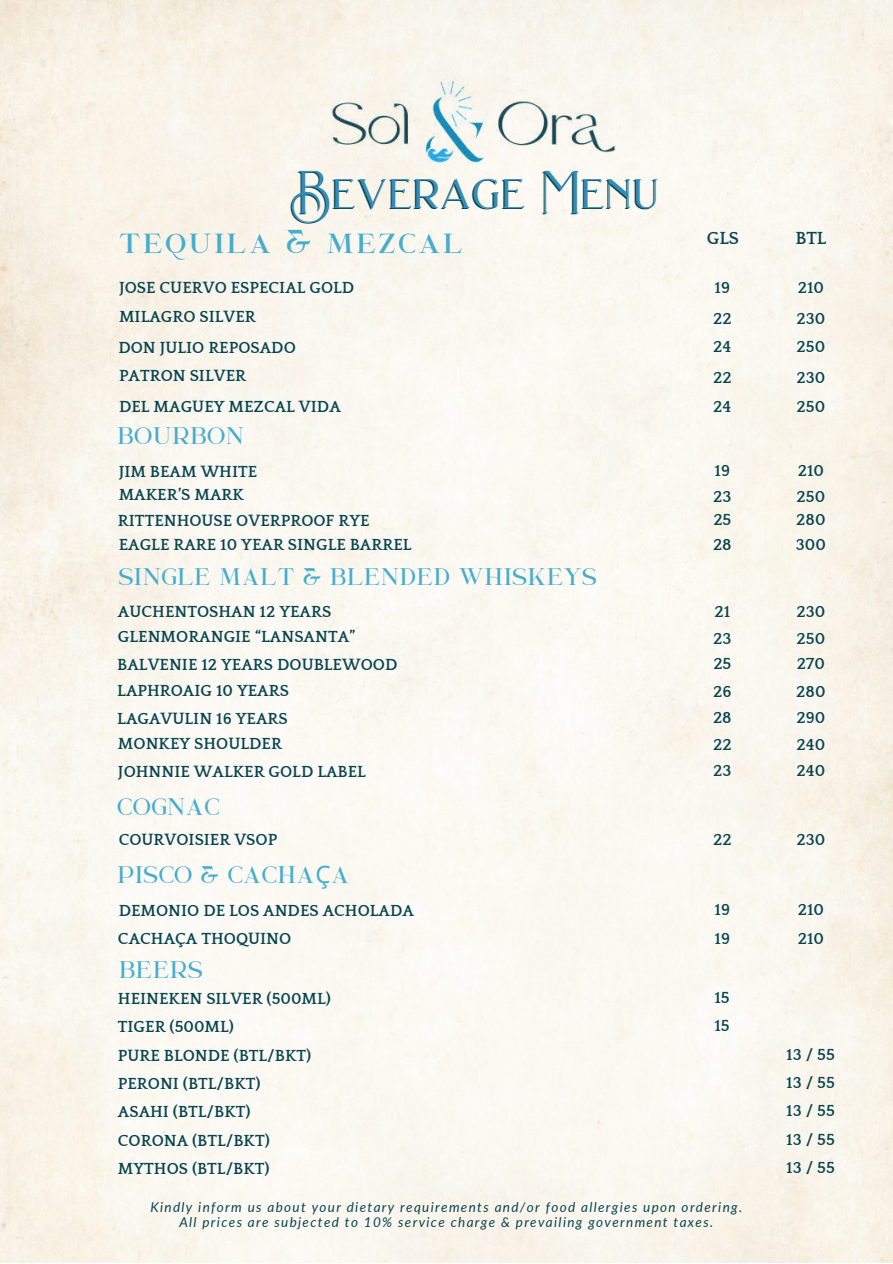
<style>
.page{position:relative;width:893px;height:1264px;background:#fff}
.page>*{position:absolute;margin:0;border:0;box-sizing:border-box;transform-origin:0 0}
.t1{font:41.25px "Brilon 1.1";letter-spacing:.03em;color:#074550}
.t2{font:33px "Garcedo";letter-spacing:.1em;color:#45adce}
.t3{font:24px "Garcedo";letter-spacing:.05em;color:#45adce}
.t4{font:700 18px "Quattrocento";color:#074550}
.t5{font:700 16.5px "Quattrocento";color:#074550}
.t6{font:italic 13.5px/14.5px "Lato";letter-spacing:.1em;color:#074550;text-align:center}
.s1{font-family:"Noto Sans"}
</style>
<div class="page">
<img style="left:329px;top:75px;width:289px;height:94px">
<h1 class="t1" style="left:289px;top:161px;width:370px">Beverage Menu</h1>
<h2 class="t2" style="left:120px;top:228px;width:344px">tequila &amp; mezcal</h2>
<p class="t5" style="left:119px;top:279px;width:237px">JOSE CUERVO ESPECIAL GOLD</p>
<p class="t5" style="left:714px;top:279px;width:17px">19</p>
<p class="t5" style="left:797px;top:279px;width:28px">210</p>
<p class="t5" style="left:119px;top:308px;width:138px">MILAGRO SILVER</p>
<p class="t5" style="left:713px;top:309px;width:20px">22</p>
<p class="t5" style="left:796px;top:309px;width:30px">230</p>
<p class="t5" style="left:118px;top:339px;width:179px">DON JULIO REPOSADO</p>
<p class="t5" style="left:713px;top:338px;width:20px">24</p>
<p class="t5" style="left:796px;top:338px;width:30px">250</p>
<p class="t5" style="left:119px;top:367px;width:128px">PATRON SILVER</p>
<p class="t5" style="left:713px;top:369px;width:20px">22</p>
<p class="t5" style="left:796px;top:369px;width:30px">230</p>
<p class="t5" style="left:119px;top:397px;width:223px">DEL MAGUEY MEZCAL VIDA</p>
<p class="t5" style="left:713px;top:398px;width:20px">24</p>
<p class="t5" style="left:796px;top:397px;width:30px">250</p>
<p class="t4" style="left:706px;top:229px;width:34px">GLS</p>
<p class="t4" style="left:795px;top:229px;width:33px">BTL</p>
<h3 class="t3" style="left:118px;top:426px;width:127px">BOURBON</h3>
<p class="t5" style="left:119px;top:462px;width:140px">JIM BEAM WHITE</p>
<p class="t5" style="left:714px;top:462px;width:17px">19</p>
<p class="t5" style="left:797px;top:462px;width:28px">210</p>
<p class="t5" style="left:119px;top:486px;width:127px">MAKER’S MARK</p>
<p class="t5" style="left:713px;top:488px;width:20px">23</p>
<p class="t5" style="left:796px;top:488px;width:30px">250</p>
<p class="t5" style="left:118px;top:512px;width:253px">RITTENHOUSE OVERPROOF RYE</p>
<p class="t5" style="left:713px;top:511px;width:20px">25</p>
<p class="t5" style="left:796px;top:511px;width:31px">280</p>
<p class="t5" style="left:119px;top:536px;width:294px">EAGLE RARE 10 YEAR SINGLE BARREL</p>
<p class="t5" style="left:713px;top:536px;width:20px">28</p>
<p class="t5" style="left:795px;top:536px;width:32px">300</p>
<h3 class="t3" style="left:119px;top:566px;width:479px">SINGLE MALT &amp; BLENDED WHISKEYS</h3>
<p class="t5" style="left:118px;top:603px;width:215px">AUCHENTOSHAN 12 YEARS</p>
<p class="t5" style="left:714px;top:602px;width:17px">21</p>
<p class="t5" style="left:796px;top:602px;width:30px">230</p>
<p class="t5" style="left:118px;top:628px;width:239px">GLENMORANGIE “LANSANTA”</p>
<p class="t5" style="left:713px;top:630px;width:20px">23</p>
<p class="t5" style="left:796px;top:630px;width:30px">250</p>
<p class="t5" style="left:117px;top:656px;width:281px">BALVENIE 12 YEARS DOUBLEWOOD</p>
<p class="t5" style="left:713px;top:655px;width:20px">25</p>
<p class="t5" style="left:796px;top:655px;width:30px">270</p>
<p class="t5" style="left:117px;top:681px;width:173px">LAPHROAIG 10 YEARS</p>
<p class="t5" style="left:713px;top:683px;width:20px">26</p>
<p class="t5" style="left:796px;top:683px;width:31px">280</p>
<p class="t5" style="left:117px;top:709px;width:172px">LAGAVULIN 16 YEARS</p>
<p class="t5" style="left:713px;top:708px;width:20px">28</p>
<p class="t5" style="left:796px;top:708px;width:30px">290</p>
<p class="t5" style="left:118px;top:735px;width:165px">MONKEY SHOULDER</p>
<p class="t5" style="left:713px;top:736px;width:20px">22</p>
<p class="t5" style="left:796px;top:736px;width:30px">240</p>
<p class="t5" style="left:118px;top:762px;width:249px">JOHNNIE WALKER GOLD LABEL</p>
<p class="t5" style="left:713px;top:761px;width:20px">23</p>
<p class="t5" style="left:796px;top:761px;width:30px">240</p>
<h3 class="t3" style="left:118px;top:796px;width:103px">COGNAC</h3>
<p class="t5" style="left:119px;top:831px;width:160px">COURVOISIER VSOP</p>
<p class="t5" style="left:713px;top:830px;width:20px">22</p>
<p class="t5" style="left:796px;top:830px;width:30px">230</p>
<h3 class="t3" style="left:118px;top:865px;width:232px">PISCO &amp; CACHA<span class="s1">Ç</span>A</h3>
<p class="t5" style="left:119px;top:901px;width:297px">DEMONIO DE LOS ANDES ACHOLADA</p>
<p class="t5" style="left:714px;top:901px;width:17px">19</p>
<p class="t5" style="left:797px;top:901px;width:28px">210</p>
<p class="t5" style="left:118px;top:930px;width:175px">CACHAÇA THOQUINO</p>
<p class="t5" style="left:714px;top:929px;width:17px">19</p>
<p class="t5" style="left:797px;top:929px;width:28px">210</p>
<h3 class="t3" style="left:119px;top:959px;width:85px">BEERS</h3>
<p class="t5" style="left:118px;top:989px;width:214px">HEINEKEN SILVER (500ML)</p>
<p class="t5" style="left:714px;top:988px;width:17px">15</p>
<p class="t5" style="left:118px;top:1018px;width:117px">TIGER (500ML)</p>
<p class="t5" style="left:714px;top:1017px;width:17px">15</p>
<p class="t5" style="left:118px;top:1046px;width:195px">PURE BLONDE (BTL/BKT)</p>
<p class="t5" style="left:786px;top:1045px;width:50px">13 / 55</p>
<p class="t5" style="left:118px;top:1075px;width:144px">PERONI (BTL/BKT)</p>
<p class="t5" style="left:786px;top:1074px;width:50px">13 / 55</p>
<p class="t5" style="left:118px;top:1103px;width:134px">ASAHI (BTL/BKT)</p>
<p class="t5" style="left:786px;top:1102px;width:50px">13 / 55</p>
<p class="t5" style="left:118px;top:1131px;width:153px">CORONA (BTL/BKT)</p>
<p class="t5" style="left:786px;top:1130px;width:50px">13 / 55</p>
<p class="t5" style="left:118px;top:1160px;width:153px">MYTHOS (BTL/BKT)</p>
<p class="t5" style="left:786px;top:1159px;width:50px">13 / 55</p>
<p class="t6" style="left:150px;top:1199px;width:593px">Kindly inform us about your dietary requirements and/or food allergies upon ordering.<br>All prices are subjected to 10% service charge &amp; prevailing government taxes.</p>
</div>
